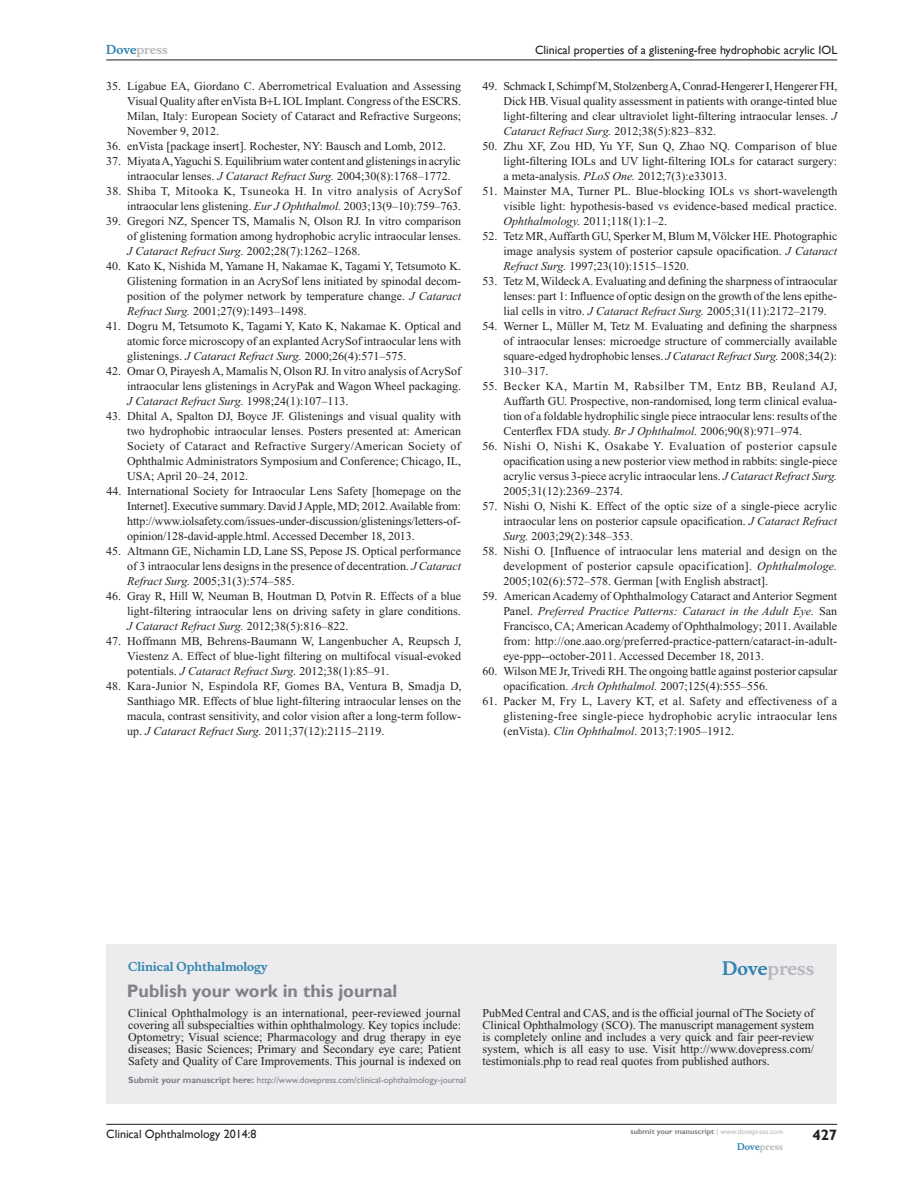
<style>
.page{position:relative;width:918px;height:1188px;background:#fff}
.page>*{position:absolute;margin:0;border:0;box-sizing:border-box;transform-origin:0 0}
.PromBx-H1{font:700 18px "Gill Sans";color:#808285}
.PromBx-Brand{font:700 18px "Musee";color:#b8b9bc}
.t1{font:700 15px "Gill Sans";color:#231f20}
.RefNL2{font:12px/15px "Times New Roman";color:#231f20;text-align:justify}
.PromBx-Tx{font:12px/12px "Times New Roman";color:#231f20;text-align:justify}
.RefNL2-2{font:12px/15px "Times New Roman";letter-spacing:.03em;color:#231f20;text-align:right}
.t2{font:12px "Gill Sans";color:#231f20}
.PromBx-JrnlName{font:700 12px "Musee";color:#3485ae}
.t3{font:700 12px "Musee";color:#b8b9bc}
.PromBx-SubmitMssWebA{font:9px "Gill Sans";color:#808285}
.t4{font:700 9px "Musee";color:#b8b9bc}
.t5{font:700 7.5px "Gill Sans";color:#808285}
.s1{color:#3485ae}
.s2{font-style:italic}
.s3{font-weight:700}
.s4{font-weight:400;color:#b8b9bc}
</style>
<div class="page">
<div style="left:106px;top:944px;width:731px;height:159px;background:#ececee"></div>
<hr style="left:106px;top:1124px;width:731px;height:1px;background:#231f20">
<hr style="left:106px;top:60px;width:731px;height:1px;background:#231f20">
<p class="t3" style="left:106px;top:43px;width:63px"><span class="s1">Dove</span>press</p>
<p class="RefNL2" style="left:127px;top:79px;width:335px;text-indent:-21px">35. Ligabue EA, Giordano C. Aberrometrical Evaluation and Assessing Visual Quality after enVista B L IOL Implant. Congress of the ESCRS.<br>Milan, Italy: European Society of Cataract and Refractive Surgeons; November 9, 2012.</p>
<p class="RefNL2" style="left:106px;top:139px;width:341px">36. enVista [package insert]. Rochester, NY: Bausch and Lomb, 2012.</p>
<p class="RefNL2" style="left:127px;top:154px;width:335px;text-indent:-21px">37. Miyata A, Yaguchi S. Equilibrium water content and glistenings in acrylic intraocular lenses. <span class="s2">J Cataract Refract Surg.</span> 2004;30(8):1768–1772.</p>
<p class="RefNL2-2" style="left:106px;top:184px;width:356px">38. Shiba T, Mitooka K, Tsuneoka H. In vitro analysis of AcrySof intraocular lens glistening. <span class="s2">Eur J Ophthalmol.</span> 2003;13(9–10):759–763.</p>
<p class="RefNL2" style="left:127px;top:214px;width:335px;text-indent:-21px">39. Gregori NZ, Spencer TS, Mamalis N, Olson RJ. In vitro comparison of glistening formation among hydrophobic acrylic intraocular lenses.<br><span class="s2">J Cataract Refract Surg.</span> 2002;28(7):1262–1268.</p>
<p class="RefNL2" style="left:127px;top:259px;width:335px;text-indent:-21px">40. Kato K, Nishida M, Yamane H, Nakamae K, Tagami Y, Tetsumoto K.<br>Glistening formation in an AcrySof lens initiated by spinodal decom&shy;position of the polymer network by temperature change. <span class="s2">J Cataract Refract Surg.</span> 2001;27(9):1493–1498.</p>
<p class="RefNL2" style="left:127px;top:319px;width:335px;text-indent:-21px">41. Dogru M, Tetsumoto K, Tagami Y, Kato K, Nakamae K. Optical and atomic force microscopy of an explanted AcrySof intraocular lens with glistenings. <span class="s2">J Cataract Refract Surg.</span> 2000;26(4):571–575.</p>
<p class="RefNL2" style="left:127px;top:364px;width:335px;text-indent:-21px">42. Omar O, Pirayesh A, Mamalis N, Olson RJ. In vitro analysis of AcrySof intraocular lens glistenings in AcryPak and Wagon Wheel packaging.<br><span class="s2">J Cataract Refract Surg.</span> 1998;24(1):107–113.</p>
<p class="RefNL2" style="left:127px;top:409px;width:336px;text-indent:-21px">43. Dhital A, Spalton DJ, Boyce JF. Glistenings and visual quality with two hydrophobic intraocular lenses. Posters presented at: American Society of Cataract and Refractive Surgery/American Society of Ophthalmic Administrators Symposium and Conference; Chicago, IL, USA; April 20–24, 2012.</p>
<p class="RefNL2" style="left:127px;top:484px;width:335px;text-indent:-21px">44. International Society for Intraocular Lens Safety [homepage on the Internet]. Executive summary. David J Apple, MD; 2012. Available from: http://www.iolsafety.com/issues-under-discussion/glistenings/letters-of&shy;opinion/128-david-apple.html. Accessed December 18, 2013.</p>
<p class="RefNL2" style="left:127px;top:544px;width:335px;text-indent:-21px">45. Altmann GE, Nichamin LD, Lane SS, Pepose JS. Optical performance of 3 intraocular lens designs in the presence of decentration. <span class="s2">J Cataract Refract Surg.</span> 2005;31(3):574–585.</p>
<p class="RefNL2" style="left:127px;top:589px;width:335px;text-indent:-21px">46. Gray R, Hill W, Neuman B, Houtman D, Potvin R. Effects of a blue light-filtering intraocular lens on driving safety in glare conditions.<br><span class="s2">J Cataract Refract Surg.</span> 2012;38(5):816–822.</p>
<p class="RefNL2" style="left:127px;top:634px;width:336px;text-indent:-21px">47. Hoffmann MB, Behrens-Baumann W, Langenbucher A, Reupsch J, Viestenz A. Effect of blue-light filtering on multifocal visual-evoked potentials. <span class="s2">J Cataract Refract Surg.</span> 2012;38(1):85–91.</p>
<p class="RefNL2" style="left:127px;top:679px;width:336px;text-indent:-21px">48. Kara-Junior N, Espindola RF, Gomes BA, Ventura B, Smadja D, Santhiago MR. Effects of blue light-filtering intraocular lenses on the macula, contrast sensitivity, and color vision after a long-term follow&shy;up. <span class="s2">J Cataract Refract Surg.</span> 2011;37(12):2115–2119.</p>
<p class="t2" style="left:535px;top:43px;width:304px">Clinical properties of a glistening-free hydrophobic acrylic IOL</p>
<p class="RefNL2" style="left:503px;top:79px;width:335px;text-indent:-21px">49. Schmack I, Schimpf M, Stolzenberg A, Conrad-Hengerer I, Hengerer FH, Dick HB. Visual quality assessment in patients with orange-tinted blue light-filtering and clear ultraviolet light-filtering intraocular lenses. <span class="s2">J Cataract Refract Surg.</span> 2012;38(5):823–832.</p>
<p class="RefNL2" style="left:503px;top:139px;width:335px;text-indent:-21px">50. Zhu XF, Zou HD, Yu YF, Sun Q, Zhao NQ. Comparison of blue light-filtering IOLs and UV light-filtering IOLs for cataract surgery: a meta-analysis. <span class="s2">PLoS One.</span> 2012;7(3):e33013.</p>
<p class="RefNL2" style="left:503px;top:184px;width:336px;text-indent:-21px">51. Mainster MA, Turner PL. Blue-blocking IOLs vs short-wavelength visible light: hypothesis-based vs evidence-based medical practice.<br><span class="s2">Ophthalmology.</span> 2011;118(1):1–2.</p>
<p class="RefNL2" style="left:503px;top:229px;width:335px;text-indent:-21px">52. Tetz MR, Auffarth GU, Sperker M, Blum M, Völcker HE. Photographic image analysis system of posterior capsule opacification. <span class="s2">J Cataract Refract Surg.</span> 1997;23(10):1515–1520.</p>
<p class="RefNL2" style="left:503px;top:274px;width:336px;text-indent:-21px">53. Tetz M, Wildeck A. Evaluating and defining the sharpness of intraocular lenses: part 1: Influence of optic design on the growth of the lens epithe&shy;lial cells in vitro. <span class="s2">J Cataract Refract Surg.</span> 2005;31(11):2172–2179.</p>
<p class="RefNL2" style="left:503px;top:319px;width:335px;text-indent:-21px">54. Werner L, Müller M, Tetz M. Evaluating and defining the sharpness of intraocular lenses: microedge structure of commercially available square-edged hydrophobic lenses. <span class="s2">J Cataract Refract Surg.</span> 2008;34(2):<br>310–317.</p>
<p class="RefNL2" style="left:503px;top:379px;width:335px;text-indent:-21px">55. Becker KA, Martin M, Rabsilber TM, Entz BB, Reuland AJ, Auffarth GU. Prospective, non-randomised, long term clinical evalua&shy;tion of a foldable hydrophilic single piece intraocular lens: results of the Centerflex FDA study. <span class="s2">Br J Ophthalmol.</span> 2006;90(8):971–974.</p>
<p class="RefNL2" style="left:503px;top:439px;width:336px;text-indent:-21px">56. Nishi O, Nishi K, Osakabe Y. Evaluation of posterior capsule opacification using a new posterior view method in rabbits: single-piece acrylic versus 3-piece acrylic intraocular lens. <span class="s2">J Cataract Refract Surg.<br></span>2005;31(12):2369–2374.</p>
<p class="RefNL2" style="left:503px;top:499px;width:335px;text-indent:-21px">57. Nishi O, Nishi K. Effect of the optic size of a single-piece acrylic intraocular lens on posterior capsule opacification. <span class="s2">J Cataract Refract Surg.</span> 2003;29(2):348–353.</p>
<p class="RefNL2" style="left:503px;top:544px;width:335px;text-indent:-21px">58. Nishi O. [Influence of intraocular lens material and design on the development of posterior capsule opacification]. <span class="s2">Ophthalmologe.<br></span>2005;102(6):572–578. German [with English abstract].</p>
<p class="RefNL2" style="left:503px;top:589px;width:335px;text-indent:-21px">59. American Academy of Ophthalmology Cataract and Anterior Segment Panel. <span class="s2">Preferred Practice Patterns: Cataract in the Adult Eye.</span> San Francisco, CA; American Academy of Ophthalmology; 2011. Available from: http://one.aao.org/preferred-practice-pattern/cataract-in-adult&shy;eye-ppp--october-2011. Accessed December 18, 2013.</p>
<p class="RefNL2" style="left:503px;top:664px;width:336px;text-indent:-21px">60. Wilson ME Jr, Trivedi RH. The ongoing battle against posterior capsular opacification. <span class="s2">Arch Ophthalmol.</span> 2007;125(4):555–556.</p>
<p class="RefNL2" style="left:503px;top:694px;width:335px;text-indent:-21px">61. Packer M, Fry L, Lavery KT, et al. Safety and effectiveness of a glistening-free single-piece hydrophobic acrylic intraocular lens (enVista). <span class="s2">Clin Ophthalmol</span>. 2013;7:1905–1912.</p>
<p class="PromBx-JrnlName" style="left:128px;top:959px;width:141px">Clinical Ophthalmology</p>
<p class="PromBx-H1" style="left:127px;top:980px;width:272px">Publish your work in this journal</p>
<p class="PromBx-Brand" style="left:722px;top:958px;width:94px"><span class="s1">Dove</span>press</p>
<p class="PromBx-Tx" style="left:128px;top:1007px;width:334px">Clinical Ophthalmology is an international, peer-reviewed journal covering all subspecialties within ophthalmology. Key topics include:<br>Optometry; Visual science; Pharmacology and drug therapy in eye diseases; Basic Sciences; Primary and Secondary eye care; Patient Safety and Quality of Care Improvements. This journal is indexed on</p>
<p class="PromBx-Tx" style="left:482px;top:1007px;width:333px">PubMed Central and CAS, and is the official journal of The Society of Clinical Ophthalmology (SCO). The manuscript management system is completely online and includes a very quick and fair peer-review system, which is all easy to use. Visit http://www.dovepress.com/ testimonials.php to read real quotes from published authors.</p>
<p class="PromBx-SubmitMssWebA" style="left:128px;top:1075px;width:339px"><span class="s3">Submit your manuscript here:</span> http://www.dovepress.com/clinical-ophthalmology-journal</p>
<p class="t2" style="left:106px;top:1127px;width:152px">Clinical Ophthalmology 2014:8</p>
<p class="t5" style="left:631px;top:1127px;width:154px">submit your manuscript <span class="s4">| www.dovepress.com</span></p>
<p class="t4" style="left:737px;top:1141px;width:48px"><span class="s1">Dove</span>press</p>
<p class="t1" style="left:812px;top:1126px;width:26px">427</p>
</div>
